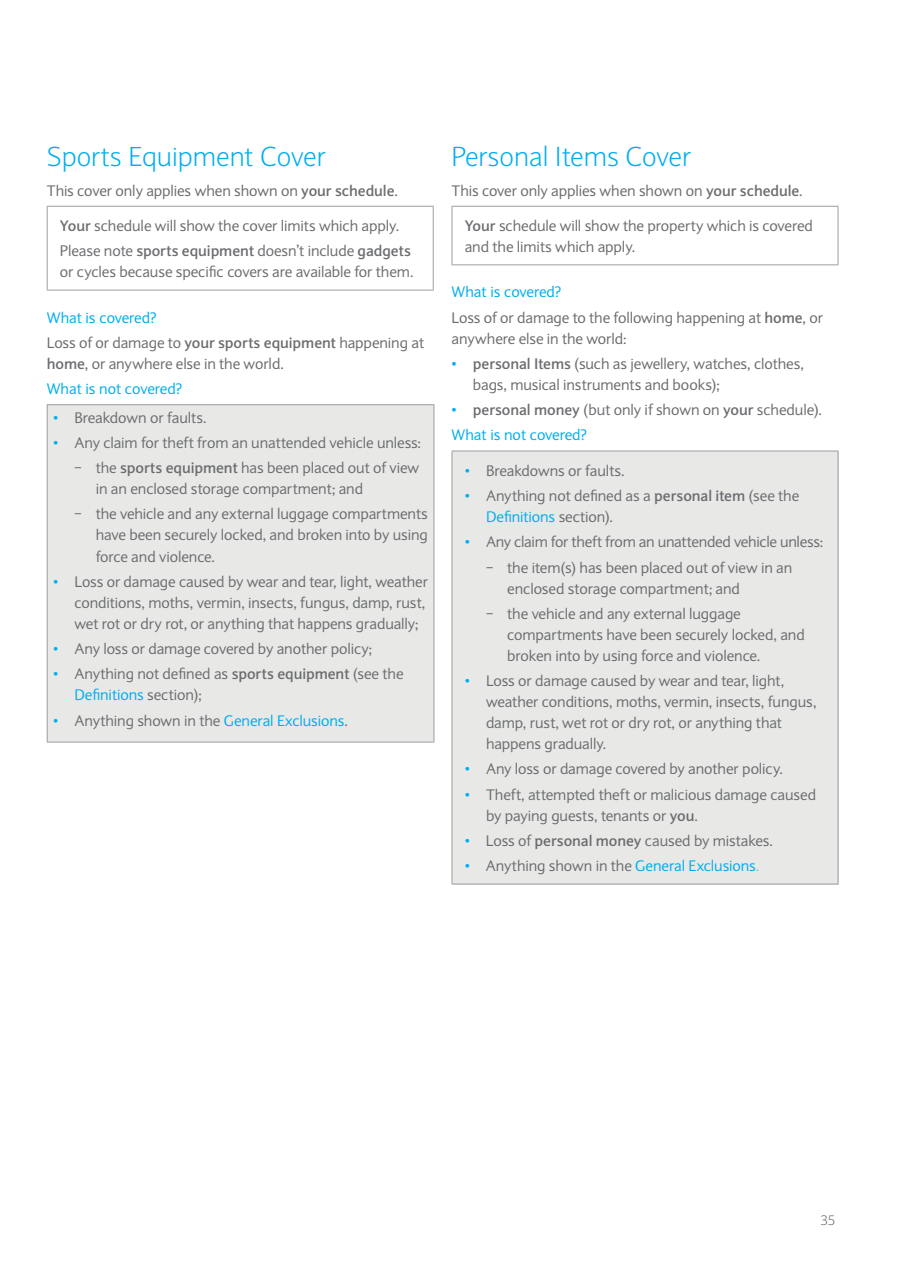
<style>
.page{position:relative;width:898px;height:1268px;background:#fff}
.page>*{position:absolute;margin:0;border:0;box-sizing:border-box;transform-origin:0 0}
.t1{font:300 27px "Expert Sans";color:#00aeef}
.t2{font:15px/21px "Expert Sans";letter-spacing:-.005em;color:#6c6d70}
.t3{font:15px "Expert Sans";letter-spacing:-.005em;color:#00aeef}
.t4{font:300 13.5px "Expert Sans";color:#6c6d70}
.s1{font-weight:700}
.s2{color:#00aeef}
.s3{color:#6c6d70}
.s4{color:#6dccdc}
</style>
<div class="page">
<hr style="left:47px;top:206px;width:386px;height:1px;background:#9b9fa1">
<hr style="left:47px;top:206px;width:1px;height:84px;background:#9b9fa1">
<hr style="left:432px;top:206px;width:1px;height:84px;background:#9b9fa1">
<hr style="left:47px;top:290px;width:386px;height:1px;background:#9b9fa1">
<div style="left:47px;top:404px;width:387px;height:338px;background:#e8e9e7"></div>
<hr style="left:47px;top:404px;width:387px;height:1px;background:#9b9fa1">
<hr style="left:47px;top:405px;width:1px;height:336px;background:#9b9fa1">
<hr style="left:433px;top:405px;width:1px;height:336px;background:#9b9fa1">
<hr style="left:47px;top:741px;width:387px;height:1px;background:#9b9fa1">
<hr style="left:451px;top:206px;width:387px;height:1px;background:#9b9fa1">
<hr style="left:451px;top:206px;width:1px;height:58px;background:#9b9fa1">
<hr style="left:837px;top:206px;width:1px;height:58px;background:#9b9fa1">
<hr style="left:451px;top:264px;width:387px;height:1px;background:#9b9fa1">
<div style="left:452px;top:451px;width:385px;height:432px;background:#e8e9e7"></div>
<hr style="left:451px;top:450px;width:387px;height:1px;background:#9b9fa1">
<hr style="left:451px;top:451px;width:1px;height:432px;background:#9b9fa1">
<hr style="left:837px;top:451px;width:1px;height:432px;background:#9b9fa1">
<hr style="left:451px;top:883px;width:387px;height:1px;background:#9b9fa1">
<h1 class="t1" style="left:47px;top:140px;width:280px">Sports Equipment Cover</h1>
<p class="t2" style="left:47px;top:180px;width:352px">This cover only applies when shown on <span class="s1">your schedule</span>.</p>
<p class="t2" style="left:60px;top:213px;width:352px;line-height:25.2px"><span class="s1">Your</span> schedule will show the cover limits which apply.<br>Please note <span class="s1">sports equipment</span> doesn’t include <span class="s1">gadgets</span></p>
<p class="t2" style="left:60px;top:261px;width:355px">or cycles because specific covers are available for them.</p>
<p class="t2" style="left:47px;top:304px;width:378px;line-height:25.2px"><span class="s2">What is covered?<br></span>Loss of or damage to <span class="s1">your sports equipment</span> happening at</p>
<p class="t2" style="left:47px;top:350px;width:238px;line-height:25.2px"><span class="s1">home</span>, or anywhere else in the world.<br><span class="s2">What is not covered?</span></p>
<p class="t2" style="left:53px;top:406px;width:155px"><span class="s2">•</span> Breakdown or faults.</p>
<p class="t2" style="left:53px;top:430px;width:369px;line-height:25.2px;text-align:right"><span class="s2">•</span> Any claim for theft from an unattended vehicle unless: − the <span class="s1">sports equipment</span> has been placed out of view</p>
<p class="t2" style="left:74px;top:476px;width:355px;line-height:25.2px;text-indent:21px">in an enclosed storage compartment; and<br>− the vehicle and any external luggage compartments</p>
<p class="t2" style="left:96px;top:524px;width:333px">have been securely locked, and broken into by using force and violence.</p>
<p class="t2" style="left:74px;top:570px;width:355px;text-indent:-21px"><span class="s2">•</span> Loss or damage caused by wear and tear, light, weather conditions, moths, vermin, insects, fungus, damp, rust, wet rot or dry rot, or anything that happens gradually;</p>
<p class="t2" style="left:53px;top:638px;width:320px"><span class="s2">•</span> Any loss or damage covered by another policy;</p>
<p class="t2" style="left:74px;top:663px;width:330px;text-indent:-21px"><span class="s2">•</span> Anything not defined as <span class="s1">sports equipment</span> (see the<br><span class="s2">Definitions</span> section);</p>
<p class="t2" style="left:53px;top:709px;width:296px"><span class="s2">•</span> Anything shown in the <span class="s2">General Exclusions</span>.</p>
<h1 class="t1" style="left:451px;top:140px;width:241px">Personal Items Cover</h1>
<p class="t2" style="left:451px;top:180px;width:352px">This cover only applies when shown on <span class="s1">your schedule</span>.</p>
<p class="t2" style="left:464px;top:215px;width:350px"><span class="s1">Your</span> schedule will show the property which is covered and the limits which apply.</p>
<p class="t2" style="left:451px;top:279px;width:373px;line-height:25.2px"><span class="s2">What is covered?<br></span>Loss of or damage to the following happening at <span class="s1">home</span>, or</p>
<p class="t2" style="left:451px;top:327px;width:176px">anywhere else in the world:</p>
<p class="t2" style="left:472px;top:353px;width:332px;text-indent:-21px"><span class="s2">•</span> <span class="s1">personal Items</span> (such as jewellery, watches, clothes, bags, musical instruments and books);</p>
<p class="t2" style="left:451px;top:397px;width:371px;line-height:25.2px"><span class="s2">•</span> <span class="s1">personal money</span> (but only if shown on <span class="s1">your</span> schedule).<br><span class="s2">What is not covered?</span></p>
<p class="t2" style="left:464px;top:459px;width:161px"><span class="s2">•</span> Breakdowns or faults.</p>
<p class="t2" style="left:486px;top:485px;width:314px;text-indent:-21px"><span class="s2">•</span> Anything not defined as a <span class="s1">personal item</span> (see the<br><span class="s2">Definitions</span> section).</p>
<p class="t2" style="left:486px;top:529px;width:338px;line-height:25.2px;text-indent:-21px"><span class="s2">•</span> Any claim for theft from an unattended vehicle unless: − the item(s) has been placed out of view in an</p>
<p class="t2" style="left:486px;top:575px;width:256px;line-height:25.2px;text-align:right">enclosed storage compartment; and<br>− the vehicle and any external luggage</p>
<p class="t2" style="left:507px;top:623px;width:299px">compartments have been securely locked, and broken into by using force and violence.</p>
<p class="t2" style="left:486px;top:670px;width:332px;text-indent:-21px"><span class="s2">•</span> Loss or damage caused by wear and tear, light, weather conditions, moths, vermin, insects, fungus, damp, rust, wet rot or dry rot, or anything that happens gradually.</p>
<p class="t2" style="left:464px;top:758px;width:319px"><span class="s2">•</span> Any loss or damage covered by another policy.</p>
<p class="t2" style="left:486px;top:783px;width:331px;text-indent:-21px"><span class="s2">•</span> Theft, attempted theft or malicious damage caused by paying guests, tenants or <span class="s1">you</span>.</p>
<p class="t2" style="left:464px;top:829px;width:310px"><span class="s2">•</span> Loss of <span class="s1">personal money</span> caused by mistakes.</p>
<p class="t3" style="left:464px;top:856px;width:296px">• <span class="s3">Anything shown in the</span> General Exclusions<span class="s4">.</span></p>
<p class="t4" style="left:820px;top:1211px;width:17px">35</p>
</div>
